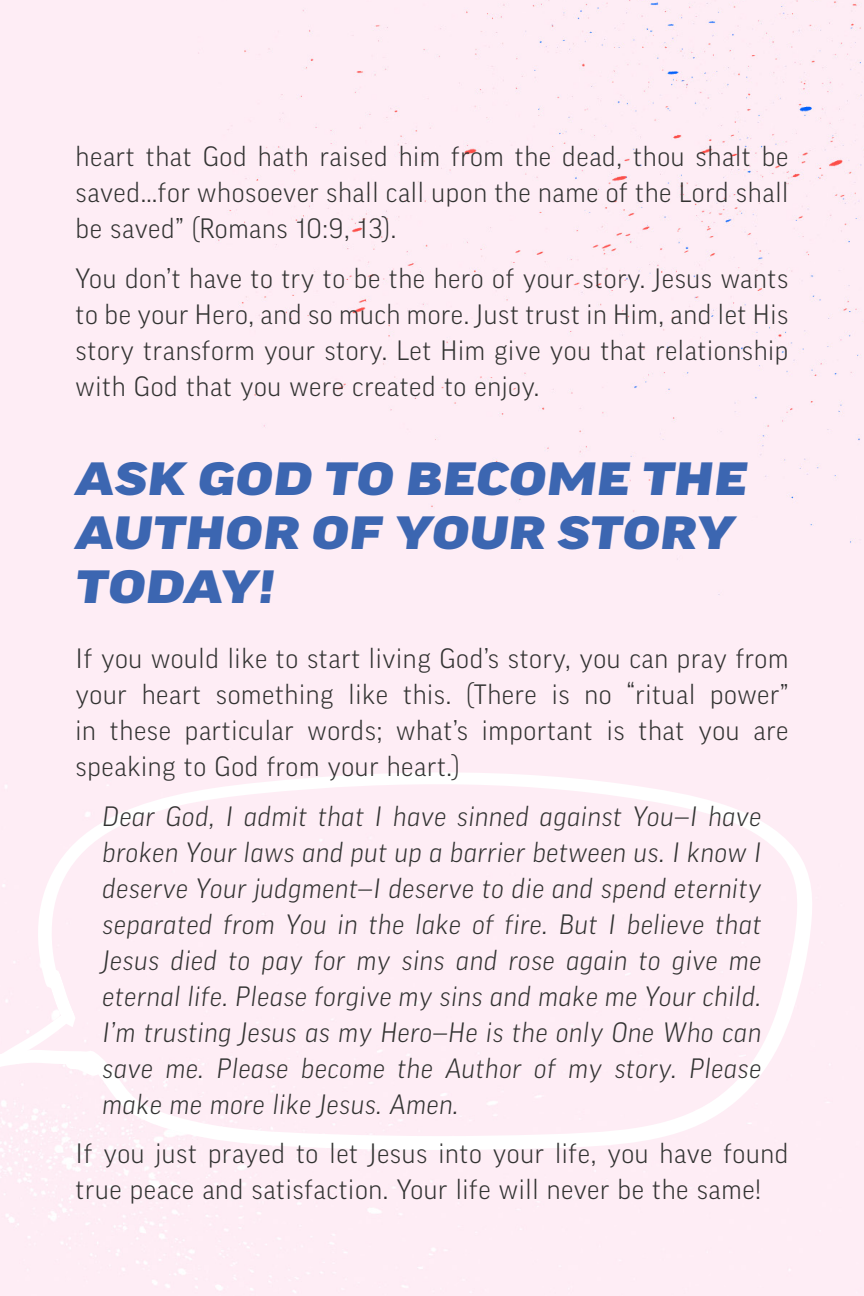
<style>
.page{position:relative;width:864px;height:1296px;background:#feedf5}
.page>*{position:absolute;margin:0;border:0;box-sizing:border-box;transform-origin:0 0}
.t1{font:italic 900 45px/54px "Good Pro Extd";color:#3c66b1}
.t2{font:300 27px/36px "Good Pro";letter-spacing:.025em;color:#323332;text-align:justify}
.t3{font:italic 300 27px/36px "Good Pro";letter-spacing:.025em;color:#323332;text-align:justify}
</style>
<div class="page">
<svg style="left:36px;top:767px;width:786px;height:388px;background:#feeef5"></svg>
<svg style="left:0;top:900px;width:108px;height:183px"></svg>
<p class="t2" style="left:76px;top:138px;width:714px">heart that God hath raised him from the dead, thou shalt be saved…for whosoever shall call upon the name of the Lord shall be saved” (Romans 10:9, 13).</p>
<p class="t2" style="left:76px;top:260px;width:714px">You don’t have to try to be the hero of your story. Jesus wants to be your Hero, and so much more. Just trust in Him, and let His story transform your story. Let Him give you that relationship with God that you were created to enjoy.</p>
<p class="t1" style="left:76px;top:452px;width:673px">ASK GOD TO BECOME THE<br>AUTHOR OF YOUR STORY<br>TODAY!</p>
<p class="t2" style="left:76px;top:640px;width:714px">If you would like to start living God’s story, you can pray from your heart something like this. (There is no “ritual power” in these particular words; what’s important is that you are speaking to God from your heart.)</p>
<p class="t3" style="left:103px;top:798px;width:660px">Dear God, I admit that I have sinned against You—I have broken Your laws and put up a barrier between us. I know I deserve Your judgment—I deserve to die and spend eternity separated from You in the lake of fire. But I believe that Jesus died to pay for my sins and rose again to give me eternal life. Please forgive my sins and make me Your child.<br>I’m trusting Jesus as my Hero—He is the only One Who can save me. Please become the Author of my story. Please make me more like Jesus. Amen.</p>
<p class="t2" style="left:76px;top:1135px;width:714px">If you just prayed to let Jesus into your life, you have found true peace and satisfaction. Your life will never be the same!</p>
</div>
